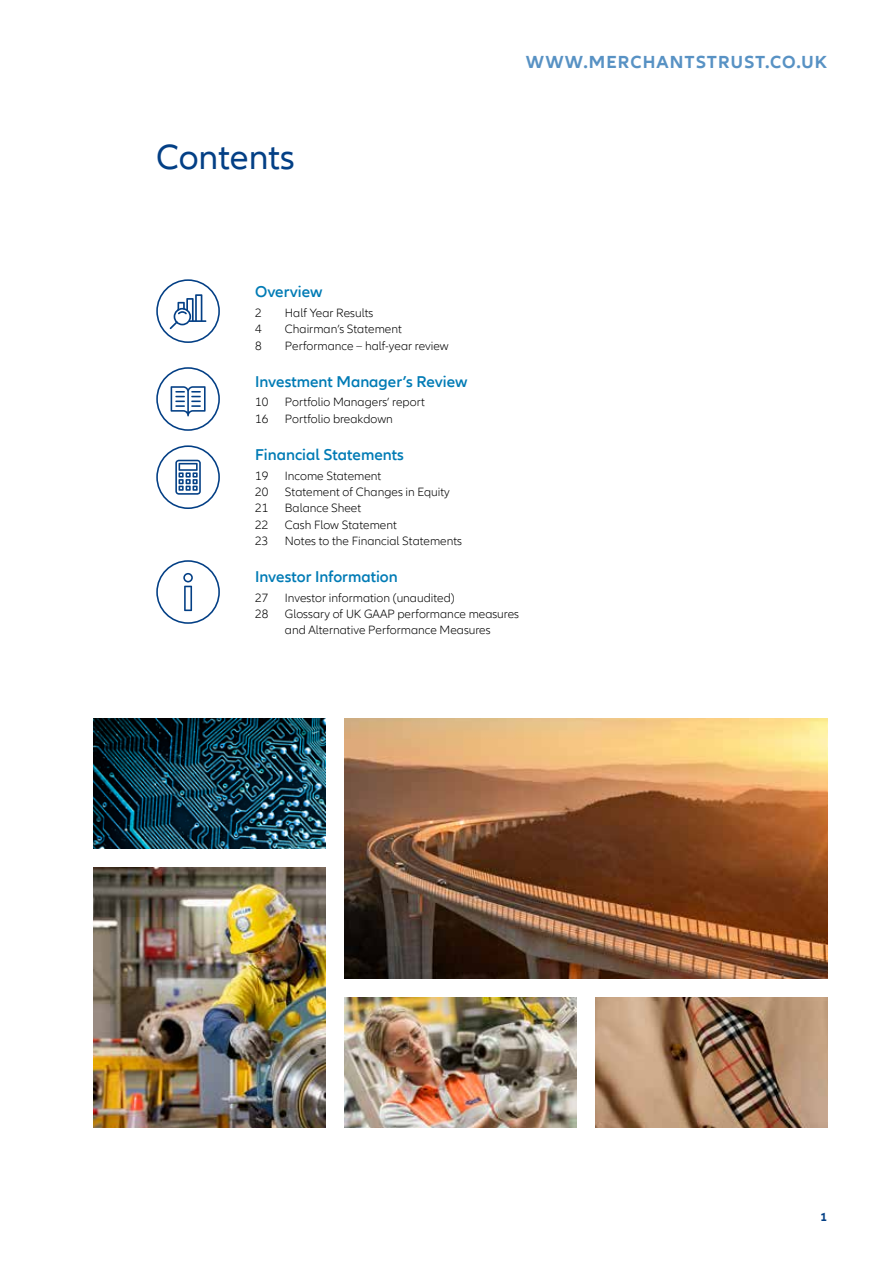
<style>
.page{position:relative;width:893px;height:1263px;background:#fff}
.page>*{position:absolute;margin:0;border:0;box-sizing:border-box;transform-origin:0 0}
.t1{font:36px "Allianz Neo";color:#033f85}
.t2{font:700 18px "Allianz Neo";letter-spacing:.06em;color:#5892c4}
.t3{font:600 16.2px "Allianz Neo";color:#007bb5}
.t4{font:300 12.3px/15.3px "Allianz Neo";color:#000}
.t5{font:700 12px "Allianz Neo";color:#033f85}
</style>
<div class="page">
<svg style="left:156px;top:560px;width:64px;height:64px"></svg>
<svg style="left:156px;top:445px;width:64px;height:64px"></svg>
<svg style="left:156px;top:279px;width:64px;height:64px"></svg>
<svg style="left:156px;top:367px;width:64px;height:64px"></svg>
<img style="left:344px;top:719px;width:483px;height:259px">
<img style="left:94px;top:719px;width:231px;height:129px">
<img style="left:344px;top:997px;width:232px;height:130px">
<img style="left:595px;top:997px;width:232px;height:130px">
<img style="left:94px;top:868px;width:231px;height:259px">
<h1 class="t1" style="left:156px;top:136px;width:140px">Contents</h1>
<h2 class="t2" style="left:526px;top:52px;width:303px">WWW.MERCHANTSTRUST.CO.UK</h2>
<h3 class="t3" style="left:255px;top:282px;width:69px">Overview</h3>
<p class="t4" style="left:255px;top:305px;width:8px">2</p>
<p class="t4" style="left:285px;top:305px;width:90px">Half Year Results</p>
<p class="t4" style="left:255px;top:322px;width:8px">4</p>
<p class="t4" style="left:285px;top:322px;width:119px">Chairman’s Statement</p>
<p class="t4" style="left:255px;top:338px;width:8px">8</p>
<p class="t4" style="left:285px;top:338px;width:165px">Performance – half-year review</p>
<h3 class="t3" style="left:255px;top:372px;width:214px">Investment Manager’s Review</h3>
<p class="t4" style="left:255px;top:395px;width:15px">10</p>
<p class="t4" style="left:285px;top:395px;width:141px">Portfolio Managers’ report</p>
<p class="t4" style="left:255px;top:411px;width:15px">16</p>
<p class="t4" style="left:285px;top:411px;width:110px">Portfolio breakdown</p>
<h3 class="t3" style="left:255px;top:445px;width:150px">Financial Statements</h3>
<p class="t4" style="left:255px;top:468px;width:15px">19</p>
<p class="t4" style="left:285px;top:468px;width:98px">Income Statement</p>
<p class="t4" style="left:255px;top:485px;width:15px">20</p>
<p class="t4" style="left:285px;top:485px;width:166px">Statement of Changes in Equity</p>
<p class="t4" style="left:255px;top:501px;width:15px">21</p>
<p class="t4" style="left:285px;top:501px;width:78px">Balance Sheet</p>
<p class="t4" style="left:255px;top:517px;width:15px">22</p>
<p class="t4" style="left:285px;top:517px;width:113px">Cash Flow Statement</p>
<p class="t4" style="left:255px;top:534px;width:15px">23</p>
<p class="t4" style="left:285px;top:534px;width:179px">Notes to the Financial Statements</p>
<h3 class="t3" style="left:255px;top:568px;width:144px">Investor Information</h3>
<p class="t4" style="left:255px;top:591px;width:15px">27</p>
<p class="t4" style="left:285px;top:591px;width:171px">Investor information (unaudited)</p>
<p class="t4" style="left:255px;top:607px;width:15px">28</p>
<p class="t4" style="left:285px;top:607px;width:236px">Glossary of UK GAAP performance measures and Alternative Performance Measures</p>
<p class="t5" style="left:821px;top:1210px;width:8px">1</p>
</div>
